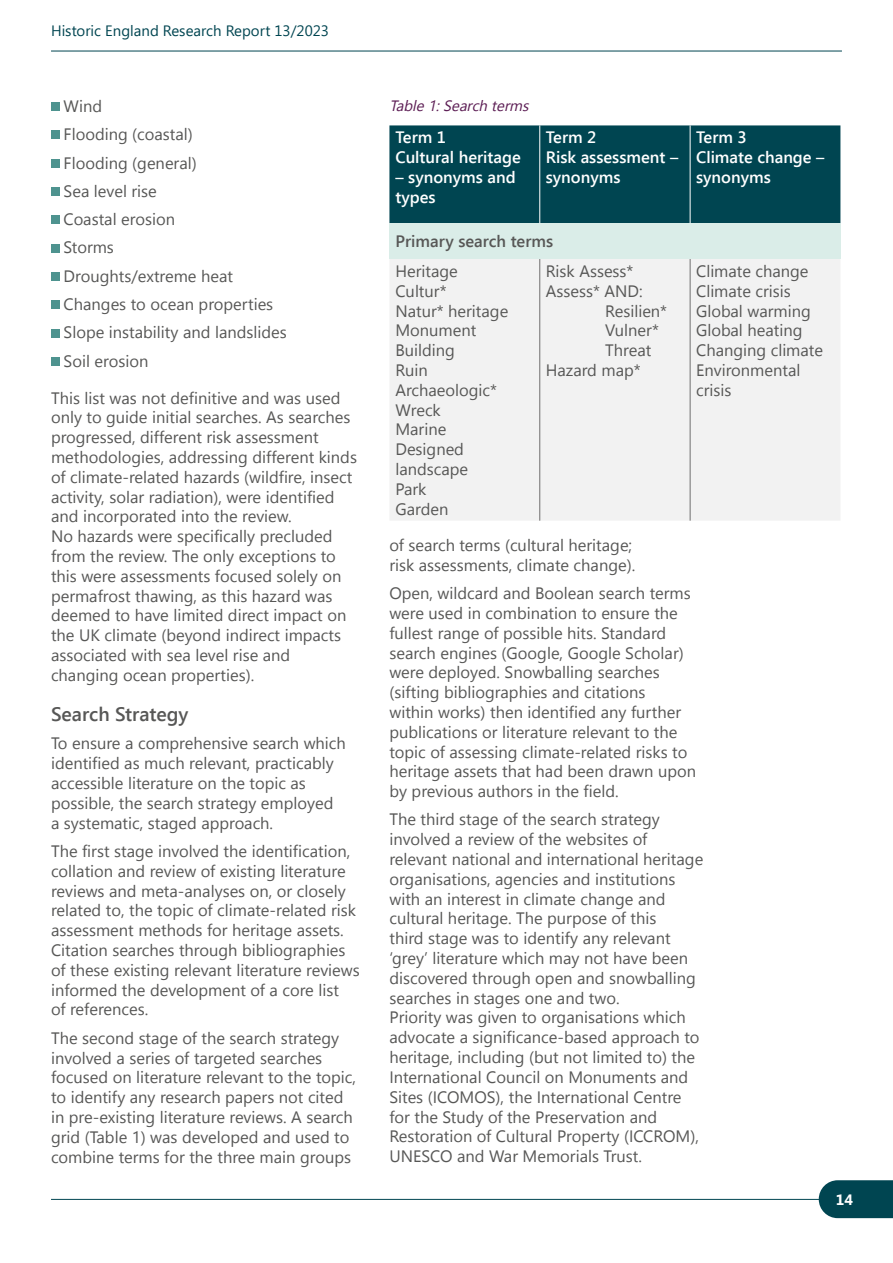
<style>
.page{position:relative;width:893px;height:1263px;background:#fff}
.page>*{position:absolute;margin:0;border:0;box-sizing:border-box;transform-origin:0 0}
.Sub_sub_headings{font:600 19.5px "Segoe UI";color:#575756}
.t1{font:16.5px/19.8px "Segoe UI Historic";color:#575756}
.t2{font:600 16.5px/19.8px "Segoe UI";color:#fff}
.t3{font:600 16.5px "Segoe UI";color:#575756}
.t4{font:15px "Segoe UI";color:#004551}
.Figs_and_tables{font:italic 15px "Segoe UI Historic";color:#5c1d54}
.t5{font:700 15px "Segoe UI";color:#fff}
</style>
<div class="page">
<hr style="left:51px;top:51px;width:791px;height:1px;background:#004551">
<hr style="left:51px;top:1199px;width:791px;height:1px;background:#004551">
<svg style="left:819px;top:1180px;width:74px;height:38px;background:#0e4f5b"></svg>
<div style="left:51px;top:102px;width:9px;height:9px;background:#4e938f"></div>
<div style="left:51px;top:131px;width:9px;height:8px;background:#4e938f"></div>
<div style="left:51px;top:159px;width:9px;height:8px;background:#4e938f"></div>
<div style="left:51px;top:187px;width:9px;height:9px;background:#4e938f"></div>
<div style="left:51px;top:216px;width:9px;height:8px;background:#4e938f"></div>
<div style="left:51px;top:244px;width:9px;height:8px;background:#4e938f"></div>
<div style="left:51px;top:272px;width:9px;height:9px;background:#4e938f"></div>
<div style="left:51px;top:300px;width:9px;height:9px;background:#4e938f"></div>
<div style="left:51px;top:329px;width:9px;height:8px;background:#4e938f"></div>
<div style="left:51px;top:357px;width:9px;height:9px;background:#4e938f"></div>
<div style="left:389px;top:125px;width:451px;height:98px;background:#004551"></div>
<div style="left:389px;top:223px;width:451px;height:36px;background:#daede8"></div>
<div style="left:390px;top:259px;width:450px;height:262px;background:#f2f2f2"></div>
<hr style="left:539px;top:125px;width:1px;height:98px;background:#fff">
<hr style="left:690px;top:125px;width:1px;height:98px;background:#fff">
<hr style="left:539px;top:259px;width:1px;height:262px;background:#706f6f">
<hr style="left:690px;top:259px;width:1px;height:262px;background:#706f6f">
<p class="t4" style="left:51px;top:23px;width:279px">Historic England Research Report 13/2023</p>
<p class="t1" style="left:64px;top:96px;width:40px">Wind</p>
<p class="t1" style="left:64px;top:125px;width:131px">Flooding (coastal)</p>
<p class="t1" style="left:64px;top:153px;width:135px">Flooding (general)</p>
<p class="t1" style="left:64px;top:181px;width:95px">Sea level rise</p>
<p class="t1" style="left:64px;top:210px;width:113px">Coastal erosion</p>
<p class="t1" style="left:64px;top:238px;width:52px">Storms</p>
<p class="t1" style="left:64px;top:266px;width:171px">Droughts/extreme heat</p>
<p class="t1" style="left:64px;top:294px;width:211px">Changes to ocean properties</p>
<p class="t1" style="left:64px;top:323px;width:225px">Slope instability and landslides</p>
<p class="t1" style="left:64px;top:351px;width:86px">Soil erosion</p>
<p class="t1" style="left:51px;top:388px;width:307px">This list was not definitive and was used only to guide initial searches. As searches progressed, different risk assessment methodologies, addressing different kinds of climate-related hazards (wildfire, insect activity, solar radiation), were identified and incorporated into the review.<br>No hazards were specifically precluded from the review. The only exceptions to this were assessments focused solely on permafrost thawing, as this hazard was deemed to have limited direct impact on the UK climate (beyond indirect impacts associated with sea level rise and changing ocean properties).</p>
<p class="Sub_sub_headings" style="left:51px;top:701px;width:139px">Search Strategy</p>
<p class="t1" style="left:51px;top:734px;width:296px">To ensure a comprehensive search which identified as much relevant, practicably accessible literature on the topic as possible, the search strategy employed a systematic, staged approach.</p>
<p class="t1" style="left:51px;top:841px;width:310px">The first stage involved the identification, collation and review of existing literature reviews and meta-analyses on, or closely related to, the topic of climate-related risk assessment methods for heritage assets.<br>Citation searches through bibliographies of these existing relevant literature reviews informed the development of a core list<br>of references.</p>
<p class="t1" style="left:51px;top:1028px;width:306px">The second stage of the search strategy involved a series of targeted searches focused on literature relevant to the topic, to identify any research papers not cited in pre-existing literature reviews. A search grid (Table 1) was developed and used to combine terms for the three main groups</p>
<p class="Figs_and_tables" style="left:389px;top:97px;width:148px">Table1:Searchterms</p>
<p class="t2" style="left:395px;top:127px;width:52px">Term 1</p>
<p class="t2" style="left:395px;top:147px;width:127px">Cultural heritage</p>
<p class="t2" style="left:395px;top:167px;width:122px">– synonyms and types</p>
<p class="t2" style="left:546px;top:127px;width:52px">Term 2</p>
<p class="t2" style="left:546px;top:147px;width:134px">Risk assessment – synonyms</p>
<p class="t3" style="left:395px;top:230px;width:159px">Primary search terms</p>
<p class="t1" style="left:395px;top:261px;width:64px">Heritage</p>
<p class="t1" style="left:395px;top:281px;width:53px">Cultur*</p>
<p class="t1" style="left:395px;top:301px;width:114px">Natur* heritage</p>
<p class="t1" style="left:395px;top:321px;width:82px">Monument</p>
<p class="t1" style="left:395px;top:341px;width:61px">Building</p>
<p class="t1" style="left:395px;top:360px;width:34px">Ruin</p>
<p class="t1" style="left:395px;top:380px;width:103px">Archaeologic*</p>
<p class="t1" style="left:395px;top:400px;width:47px">Wreck</p>
<p class="t1" style="left:395px;top:420px;width:52px">Marine</p>
<p class="t1" style="left:395px;top:440px;width:74px">Designed landscape</p>
<p class="t1" style="left:395px;top:479px;width:33px">Park</p>
<p class="t1" style="left:395px;top:499px;width:54px">Garden</p>
<p class="t1" style="left:546px;top:261px;width:89px">Risk Assess*</p>
<p class="t1" style="left:546px;top:281px;width:98px">Assess* AND:</p>
<p class="t1" style="left:605px;top:301px;width:63px">Resilien*</p>
<p class="t1" style="left:605px;top:321px;width:55px">Vulner*</p>
<p class="t1" style="left:605px;top:341px;width:48px">Threat</p>
<p class="t1" style="left:546px;top:360px;width:96px">Hazard map*</p>
<p class="t2" style="left:696px;top:127px;width:52px">Term 3</p>
<p class="t2" style="left:696px;top:147px;width:130px">Climate change – synonyms</p>
<p class="t1" style="left:696px;top:261px;width:114px">Climate change</p>
<p class="t1" style="left:696px;top:281px;width:96px">Climate crisis</p>
<p class="t1" style="left:696px;top:301px;width:116px">Global warming</p>
<p class="t1" style="left:696px;top:321px;width:108px">Global heating</p>
<p class="t1" style="left:696px;top:341px;width:128px">Changing climate</p>
<p class="t1" style="left:696px;top:360px;width:106px">Environmental crisis</p>
<p class="t1" style="left:389px;top:535px;width:247px">of search terms (cultural heritage; risk assessments, climate change).</p>
<p class="t1" style="left:389px;top:583px;width:308px">Open, wildcard and Boolean search terms were used in combination to ensure the fullest range of possible hits. Standard search engines (Google, Google Scholar) were deployed. Snowballing searches (sifting bibliographies and citations<br>within works) then identified any further publications or literature relevant to the topic of assessing climate-related risks to heritage assets that had been drawn upon by previous authors in the field.</p>
<p class="t1" style="left:389px;top:810px;width:315px">The third stage of the search strategy involved a review of the websites of relevant national and international heritage organisations, agencies and institutions with an interest in climate change and cultural heritage. The purpose of this<br>third stage was to identify any relevant ‘grey’ literature which may not have been discovered through open and snowballing searches in stages one and two.<br>Priority was given to organisations which advocate a significance-based approach to heritage, including (but not limited to) the International Council on Monuments and Sites (ICOMOS), the International Centre for the Study of the Preservation and Restoration of Cultural Property (ICCROM), UNESCO and War Memorials Trust.</p>
<p class="t5" style="left:836px;top:1191px;width:19px">14</p>
</div>
